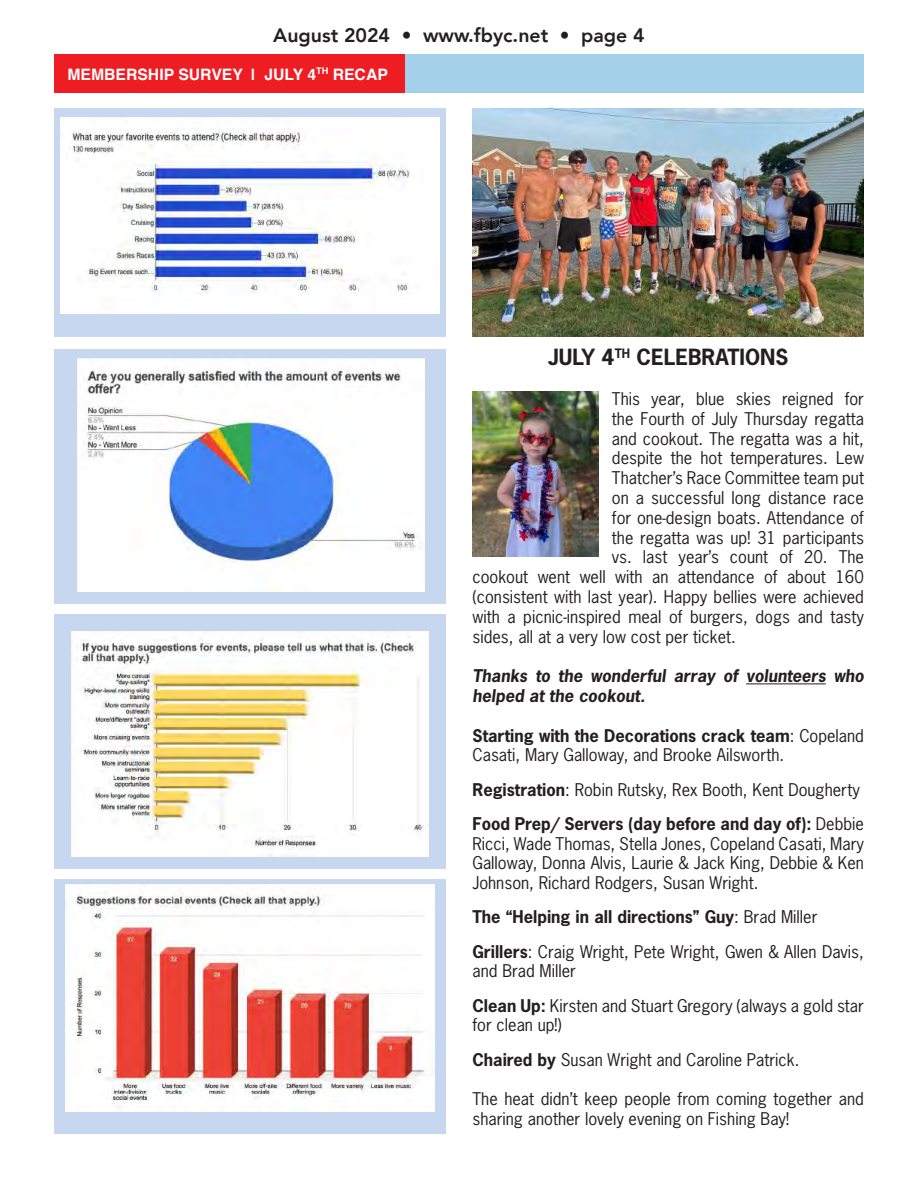
<style>
.page{position:relative;width:918px;height:1188px;background:#fff}
.page>*{position:absolute;margin:0;border:0;box-sizing:border-box;transform-origin:0 0}
.t1{font:700 21px "News Gothic Std";color:#231f20}
.t2{font:800 19.5px "Avenir";color:#231f20}
.t3{font:16.5px/19.8px "News Gothic Std";color:#231f20}
.t4{font:700 16.5px/34.2px "News Gothic Std";color:#231f20}
.t5{font:italic 700 16.5px/19.8px "News Gothic Std";color:#231f20}
.t6{font:700 15.75px "Helvetica";color:#fff}
.s1{font-weight:700}
.s2{font-weight:400}
</style>
<div class="page">
<div style="left:400px;top:54px;width:464px;height:39px;background:#a4d0e9"></div>
<div style="left:54px;top:54px;width:351px;height:39px;background:#ee1d23"></div>
<div style="left:54px;top:108px;width:391px;height:229px;background:#c8d7f0"></div>
<img style="left:61px;top:118px;width:378px;height:195px">
<div style="left:54px;top:614px;width:392px;height:255px;background:#c8d7f0"></div>
<img style="left:72px;top:632px;width:356px;height:224px">
<div style="left:54px;top:349px;width:391px;height:255px;background:#c8d7f0"></div>
<img style="left:78px;top:359px;width:347px;height:233px">
<div style="left:54px;top:879px;width:392px;height:255px;background:#c8d7f0"></div>
<img style="left:66px;top:884px;width:369px;height:227px">
<hr style="left:746px;top:683px;width:80px;height:1px;background:#231f20">
<img style="left:472px;top:108px;width:392px;height:229px">
<img style="left:472px;top:392px;width:126px;height:165px">
<p class="t2" style="left:273px;top:20px;width:373px">August 2024 • www.fbyc.net • page 4</p>
<p class="t6" style="left:68px;top:61px;width:322px">MEMBERSHIP SURVEY | JULY 4<sup>TH</sup> RECAP</p>
<p class="t1" style="left:548px;top:344px;width:242px">JULY 4<sup>TH</sup> CELEBRATIONS</p>
<p class="t3" style="left:612px;top:389px;width:254px">This year, blue skies reigned for</p>
<p class="t3" style="left:612px;top:409px;width:254px">the Fourth of July Thursday regatta</p>
<p class="t3" style="left:612px;top:428px;width:254px">and cookout. The regatta was a hit,</p>
<p class="t3" style="left:612px;top:448px;width:254px">despite the hot temperatures. Lew</p>
<p class="t3" style="left:612px;top:468px;width:254px">Thatcher’s Race Committee team put</p>
<p class="t3" style="left:612px;top:488px;width:254px">on a successful long distance race</p>
<p class="t3" style="left:612px;top:508px;width:254px">for one-design boats. Attendance of</p>
<p class="t3" style="left:612px;top:527px;width:254px">the regatta was up! 31 participants</p>
<p class="t3" style="left:612px;top:547px;width:254px">vs. last year’s count of 20. The</p>
<p class="t3" style="left:473px;top:567px;width:393px">cookout went well with an attendance of about 160</p>
<p class="t3" style="left:473px;top:587px;width:393px">(consistent with last year). Happy bellies were achieved</p>
<p class="t3" style="left:473px;top:607px;width:393px">with a picnic-inspired meal of burgers, dogs and tasty</p>
<p class="t3" style="left:473px;top:626px;width:265px">sides, all at a very low cost per ticket.</p>
<p class="t5" style="left:473px;top:666px;width:393px">Thanks to the wonderful array of volunteers who helped at the cookout.</p>
<p class="t3" style="left:473px;top:725px;width:393px"><span class="s1">Starting with the Decorations crack team</span>: Copeland<br>Casati, Mary Galloway, and Brooke Ailsworth.</p>
<p class="t4" style="left:473px;top:772px;width:393px">Registration<span class="s2">: Robin Rutsky, Rex Booth, Kent Dougherty<br></span>Food Prep/ Servers (day before and day of): <span class="s2">Debbie</span></p>
<p class="t3" style="left:473px;top:833px;width:393px;text-align:justify">Ricci, Wade Thomas, Stella Jones, Copeland Casati, Mary Galloway, Donna Alvis, Laurie &amp; Jack King, Debbie &amp; Ken Johnson, Richard Rodgers, Susan Wright.</p>
<p class="t3" style="left:473px;top:900px;width:393px;line-height:34.2px"><span class="s1">The “Helping in all directions” Guy</span>: Brad Miller<br><span class="s1">Grillers</span>: Craig Wright, Pete Wright, Gwen &amp; Allen Davis,</p>
<p class="t3" style="left:473px;top:954px;width:393px;line-height:34.2px">and Brad Miller<br><span class="s1">Clean Up:</span> Kirsten and Stuart Gregory (always a gold star</p>
<p class="t3" style="left:473px;top:1008px;width:328px;line-height:34.2px">for clean up!)<br><span class="s1">Chaired by</span> Susan Wright and Caroline Patrick.</p>
<p class="t3" style="left:473px;top:1089px;width:393px">The heat didn’t keep people from coming together and sharing another lovely evening on Fishing Bay!</p>
</div>
